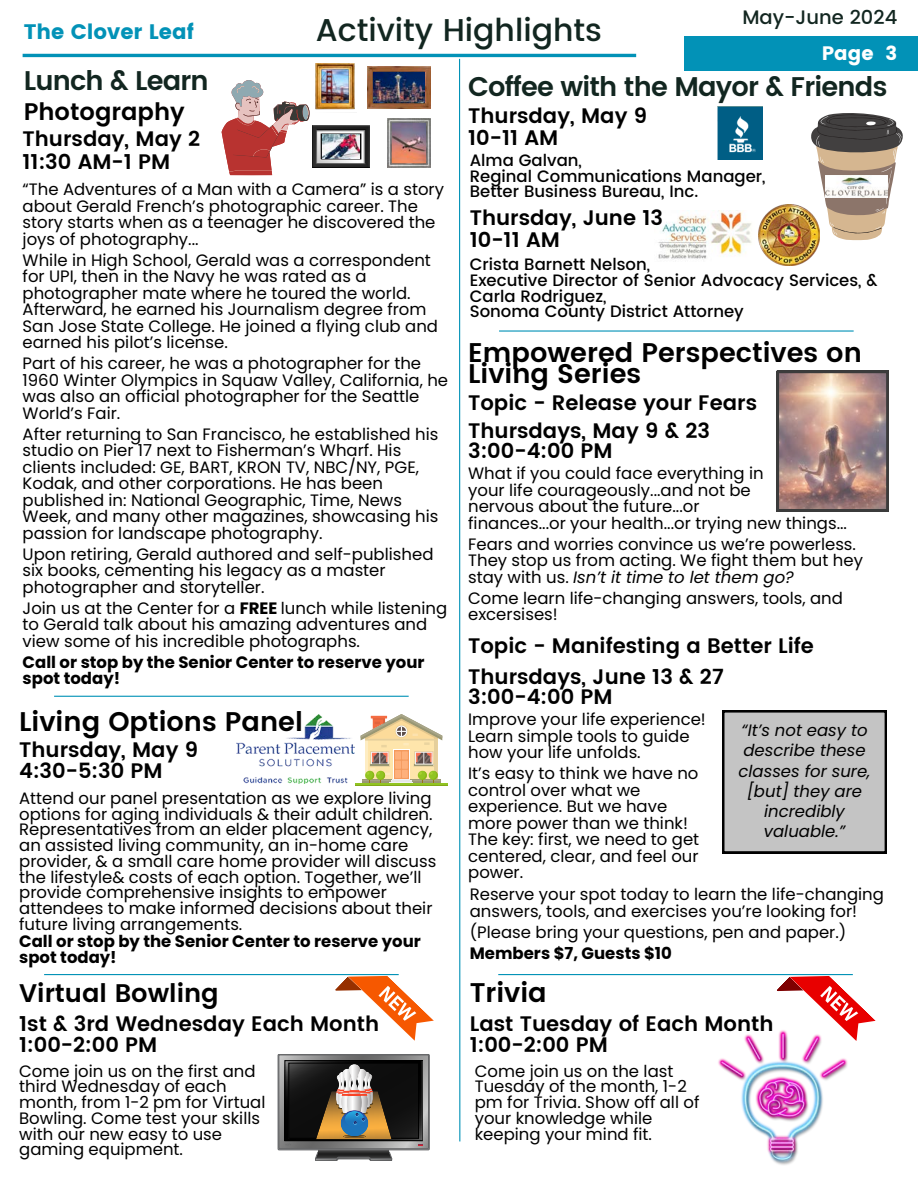
<style>
.page{position:relative;width:918px;height:1188px;background:#fff}
.page>*{position:absolute;margin:0;border:0;box-sizing:border-box;transform-origin:0 0}
.t1{font:500 31.5px "Poppins";color:#122620}
.t2{font:600 27px/21px "Poppins";color:#000}
.t3{font:600 27px "Poppins";letter-spacing:-.03em;color:#122620}
.t4{font:600 25.5px "Poppins";color:#000}
.t5{font:600 24px "Poppins";color:#000}
.t6{font:600 21px/22.5px "Poppins";color:#000}
.t7{font:21px "Poppins";color:#0292b7}
.t8{font:500 19.5px "Poppins";color:#122620}
.t9{font:19.5px "Poppins";color:#fff}
.t10{font:16.5px/16.5px "Poppins";color:#000}
.t11{font:500 16.5px/15.8px "Poppins";color:#000}
.t12{font:700 16.5px/16.5px "Poppins";color:#000}
.t13{font:italic 16.5px/20.2px "Poppins";color:#000;text-align:center}
.s1{font-weight:700}
.s2{font-style:italic}
</style>
<div class="page">
<hr style="left:459px;top:59px;width:1px;height:1082px;background:#0292b7">
<div style="left:684px;top:36px;width:234px;height:35px;background:#0292b7"></div>
<hr style="left:23px;top:54px;width:613px;height:3px;background:#0292b7">
<hr style="left:499px;top:330px;width:355px;height:2px;background:#0292b7">
<hr style="left:54px;top:696px;width:355px;height:1px;background:#0292b7">
<svg style="left:811px;top:113px;width:92px;height:127px"></svg>
<img style="left:826px;top:175px;width:62px;height:23px">
<img style="left:718px;top:107px;width:45px;height:53px">
<img style="left:658px;top:211px;width:94px;height:48px">
<img style="left:758px;top:205px;width:61px;height:60px">
<svg style="left:777px;top:371px;width:111px;height:140px;background:#ac8c85"></svg>
<div style="left:722px;top:710px;width:164px;height:143px;background:#c4c4c4"></div>
<hr style="left:498px;top:974px;width:355px;height:1px;background:#0292b7">
<svg style="left:776px;top:974px;width:100px;height:67px"></svg>
<img style="left:718px;top:1029px;width:130px;height:136px">
<svg style="left:222px;top:80px;width:87px;height:95px"></svg>
<hr style="left:44px;top:974px;width:355px;height:1px;background:#0292b7">
<img style="left:237px;top:714px;width:118px;height:70px">
<hr style="left:355px;top:783px;width:93px;height:2px;background:#91c422">
<hr style="left:355px;top:785px;width:93px;height:1px;background:#82a818">
<svg style="left:361px;top:714px;width:81px;height:69px"></svg>
<svg style="left:335px;top:974px;width:99px;height:67px"></svg>
<svg style="left:315px;top:1152px;width:77px;height:8px"></svg>
<svg style="left:319px;top:1150px;width:69px;height:4px"></svg>
<div style="left:278px;top:1054px;width:151px;height:96px;border:1px solid #636466"></div>
<svg style="left:279px;top:1055px;width:150px;height:94px;background:#7a7a7a"></svg>
<div style="left:279px;top:1055px;width:150px;height:94px;border:1px solid #636466"></div>
<div style="left:285px;top:1061px;width:138px;height:80px;border:1px solid #000"></div>
<hr style="left:422px;top:1061px;width:1px;height:80px;background:#2a2a2a">
<svg style="left:285px;top:1064px;width:137px;height:81px;background:#4d463c"></svg>
<img style="left:315px;top:64px;width:40px;height:46px">
<img style="left:367px;top:66px;width:63px;height:43px">
<img style="left:313px;top:125px;width:56px;height:43px">
<img style="left:387px;top:119px;width:43px;height:49px">
<p class="t7" style="left:24px;top:20px;width:172px">The Clover Leaf</p>
<p class="t1" style="left:316px;top:12px;width:288px">Activity Highlights</p>
<p class="t8" style="left:742px;top:6px;width:156px">May-June 2024</p>
<p class="t9" style="left:822px;top:42px;width:77px">Page 3</p>
<p class="t3" style="left:24px;top:65px;width:187px">Lunch &amp; Learn</p>
<p class="t3" style="left:468px;top:71px;width:421px">Coffee with the Mayor &amp; Friends</p>
<p class="t6" style="left:23px;top:128px;width:179px">Thursday, May 2<br>11:30 AM-1 PM</p>
<p class="t5" style="left:24px;top:98px;width:163px">Photography</p>
<p class="t6" style="left:468px;top:104px;width:180px">Thursday, May 9<br>10-11 AM</p>
<h4 class="t11" style="left:470px;top:152px;width:297px">Alma Galvan,<br>Reginal Communications Manager,<br>Better Business Bureau, Inc.</h4>
<p class="t10" style="left:23px;top:181px;width:423px">“The Adventures of a Man with a Camera” is a story about Gerald French’s photographic career. The story starts when as a teenager he discovered the joys of photography...</p>
<h4 class="t10" style="left:23px;top:252px;width:417px">While in High School, Gerald was a correspondent for UPI, then in the Navy he was rated as a photographer mate where he toured the world.<br>Afterward, he earned his Journalism degree from San Jose State College. He joined a flying club and earned his pilot’s license.</h4>
<p class="t10" style="left:23px;top:355px;width:427px">Part of his career, he was a photographer for the 1960 Winter Olympics in Squaw Valley, California, he was also an official photographer for the Seattle World’s Fair.</p>
<h5 class="t10" style="left:23px;top:426px;width:417px">After returning to San Francisco, he established his studio on Pier 17 next to Fisherman’s Wharf. His clients included: GE, BART, KRON TV, NBC/NY, PGE, Kodak, and other corporations. He has been published in: National Geographic, Time, News Week, and many other magazines, showcasing his passion for landscape photography.</h5>
<h2 class="t10" style="left:23px;top:546px;width:412px">Upon retiring, Gerald authored and self-published six books, cementing his legacy as a master photographer and storyteller.</h2>
<p class="t10" style="left:23px;top:600px;width:426px">Join us at the Center for a <span class="s1">FREE</span> lunch while listening to Gerald talk about his amazing adventures and view some of his incredible photographs.</p>
<h4 class="t12" style="left:23px;top:654px;width:403px">Call or stop by the Senior Center to reserve your spot today!</h4>
<h5 class="t6" style="left:470px;top:206px;width:195px">Thursday, June 13<br>10-11 AM</h5>
<p class="t11" style="left:470px;top:256px;width:409px">Crista Barnett Nelson,<br>Executive Director of Senior Advocacy Services, &amp;<br>Carla Rodriguez,<br>Sonoma County District Attorney</p>
<h4 class="t2" style="left:468px;top:343px;width:395px">Empowered Perspectives on<br>Living Series</h4>
<p class="t6" style="left:468px;top:420px;width:244px;line-height:20.2px">Thursdays, May 9 &amp; 23<br>3:00-4:00 PM</p>
<p class="t6" style="left:468px;top:392px;width:290px">Topic - Release your Fears</p>
<p class="t10" style="left:468px;top:465px;width:297px">What if you could face everything in</p>
<h2 class="t10" style="left:468px;top:482px;width:284px">your life courageously...and not be</h2>
<h2 class="t10" style="left:468px;top:498px;width:233px">nervous about the future...or</h2>
<p class="t10" style="left:468px;top:515px;width:380px">finances...or your health...or trying new things...</p>
<h3 class="t10" style="left:468px;top:536px;width:396px">Fears and worries convince us we’re powerless.<br>They stop us from acting. We fight them but hey stay with us. <span class="s2">Isn’t it time to let them go?</span></h3>
<h4 class="t10" style="left:468px;top:590px;width:376px">Come learn life-changing answers, tools, and excersises!</h4>
<p class="t6" style="left:468px;top:635px;width:347px">Topic - Manifesting a Better Life</p>
<p class="t6" style="left:468px;top:666px;width:257px;line-height:20.2px">Thursdays, June 13 &amp; 27<br>3:00-4:00 PM</p>
<p class="t2" style="left:19px;top:711px;width:285px">Living Options Panel</p>
<h4 class="t6" style="left:19px;top:740px;width:180px;line-height:21px">Thursday, May 9<br>4:30-5:30 PM</h4>
<h5 class="t10" style="left:19px;top:790px;width:419px;line-height:15.8px">Attend our panel presentation as we explore living options for aging individuals &amp; their adult children.<br>Representatives from an elder placement agency, an assisted living community, an in-home care provider, &amp; a small care home provider will discuss the lifestyle&amp; costs of each option. Together, we’ll provide comprehensive insights to empower attendees to make informed decisions about their future living arrangements.</h5>
<p class="t12" style="left:19px;top:933px;width:403px;line-height:15.8px">Call or stop by the Senior Center to reserve your spot today!</p>
<p class="t4" style="left:19px;top:978px;width:201px">Virtual Bowling</p>
<p class="t6" style="left:19px;top:1013px;width:362px;line-height:20.7px">1st &amp; 3rd Wednesday Each Month<br>1:00-2:00 PM</p>
<p class="t10" style="left:19px;top:1063px;width:248px;line-height:15.8px">Come join us on the first and third Wednesday of each month, from 1-2 pm for Virtual<br>Bowling. Come test your skills with our new easy to use gaming equipment.</p>
<h4 class="t10" style="left:468px;top:711px;width:239px">Improve your life experience!<br>Learn simple tools to guide how your life unfolds.</h4>
<h4 class="t10" style="left:468px;top:765px;width:233px">It’s easy to think we have no control over what we experience. But we have more power than we think!<br>The key: first, we need to get centered, clear, and feel our power.</h4>
<p class="t13" style="left:739px;top:720px;width:134px">“It’s not easy to describe these classes for sure, [but] they are incredibly valuable.”</p>
<p class="t10" style="left:470px;top:886px;width:416px">Reserve your spot today to learn the life-changing answers, tools, and exercises you’re looking for!</p>
<p class="t10" style="left:470px;top:924px;width:378px">(Please bring your questions, pen and paper.)</p>
<p class="t12" style="left:470px;top:945px;width:204px">Members $7, Guests $10</p>
<h4 class="t2" style="left:470px;top:982px;width:79px">Trivia</h4>
<p class="t6" style="left:470px;top:1013px;width:305px;line-height:20.7px">Last Tuesday of Each Month<br>1:00-2:00 PM</p>
<h2 class="t10" style="left:475px;top:1063px;width:226px;line-height:15.8px">Come join us on the last<br>Tuesday of the month, 1-2 pm for Trivia. Show off all of your knowledge while keeping your mind fit.</h2>
</div>
